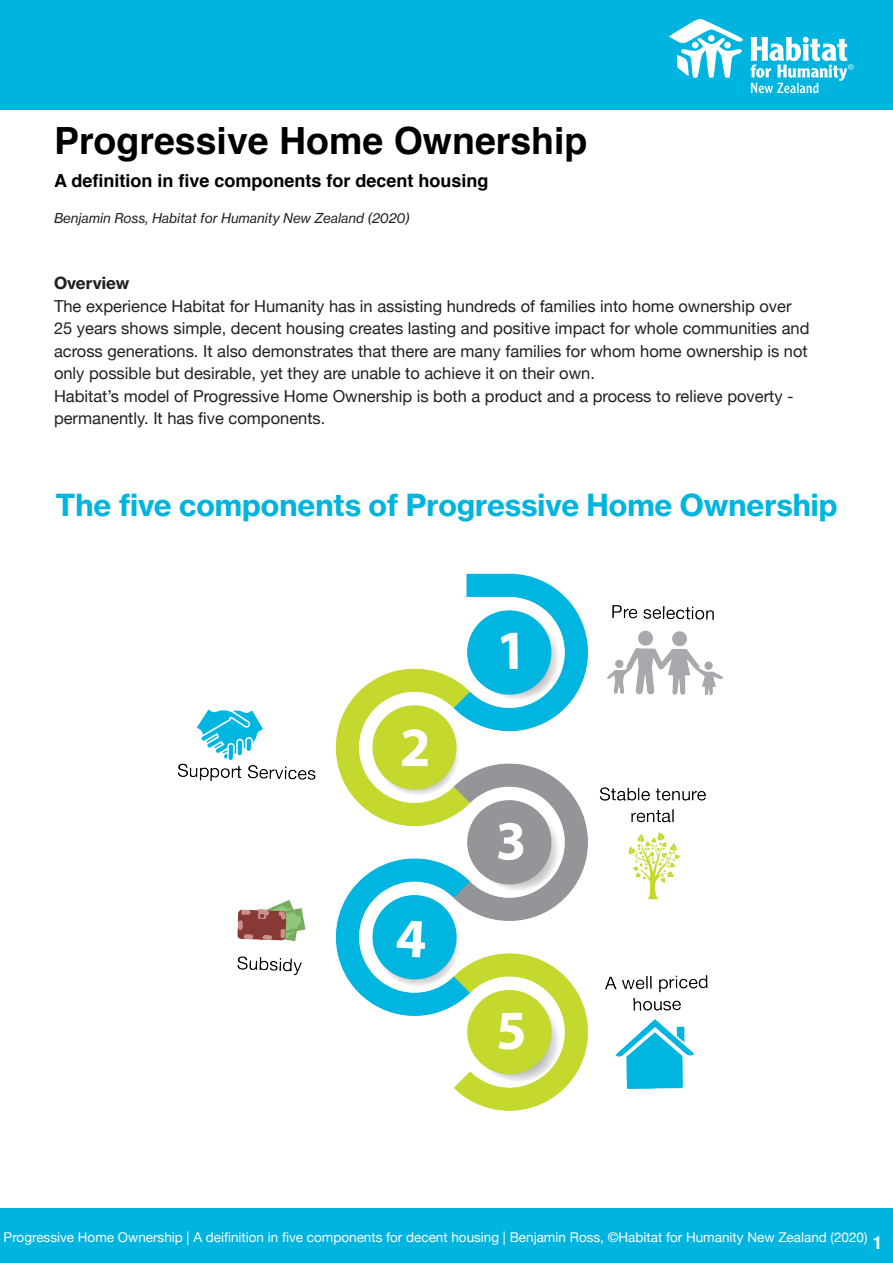
<style>
.page{position:relative;width:893px;height:1263px;background:#fff}
.page>*{position:absolute;margin:0;border:0;box-sizing:border-box;transform-origin:0 0}
.t1{font:700 37.5px "Helvetica";color:#000}
.t2{font:30px "N Haas Grotesk TX Pro 75 Bd";color:#00b4e0}
.t3{font:700 18px "Helvetica";color:#000}
.t4{font:700 18px "Helvetica";color:#fff}
.t5{font:16.5px/22.5px "Helvetica Neue";color:#231f20}
.t6{font:16.5px "N Haas Grotesk TX Pro 75 Bd";color:#231f20}
.t7{font:13.5px "Helvetica Neue";color:#fff}
.t8{font:13.5px "N Haas Grotesk TX Pro 56 It";color:#231f20}
</style>
<div class="page">
<div style="left:0;top:0;width:893px;height:109px;background:#00b4e0"></div>
<svg style="left:669px;top:19px;width:74px;height:59px"></svg>
<svg style="left:751px;top:37px;width:103px;height:56px"></svg>
<img style="left:177px;top:573px;width:545px;height:537px">
<div style="left:0;top:1209px;width:893px;height:54px;background:#00b4e0"></div>
<p class="t1" style="left:54px;top:110px;width:535px">Progressive Home Ownership</p>
<p class="t3" style="left:54px;top:166px;width:436px">A definition in five components for decent housing</p>
<p class="t8" style="left:54px;top:209px;width:357px">Benjamin Ross, Habitat for Humanity New Zealand (2020)</p>
<p class="t6" style="left:54px;top:273px;width:77px">Overview</p>
<p class="t5" style="left:54px;top:294px;width:757px">The experience Habitat for Humanity has in assisting hundreds of families into home ownership over 25 years shows simple, decent housing creates lasting and positive impact for whole communities and across generations. It also demonstrates that there are many families for whom home ownership is not only possible but desirable, yet they are unable to achieve it on their own.</p>
<p class="t5" style="left:54px;top:384px;width:741px">Habitat’s model of Progressive Home Ownership is both a product and a process to relieve poverty - permanently. It has five components.</p>
<p class="t2" style="left:55px;top:486px;width:784px">The five components of Progressive Home Ownership</p>
<p class="t7" style="left:4px;top:1229px;width:865px">Progressive Home Ownership | A deifinition in five components for decent housing | Benjamin Ross, ©Habitat for Humanity New Zealand (2020)</p>
<p class="t4" style="left:873px;top:1228px;width:12px">1</p>
</div>
